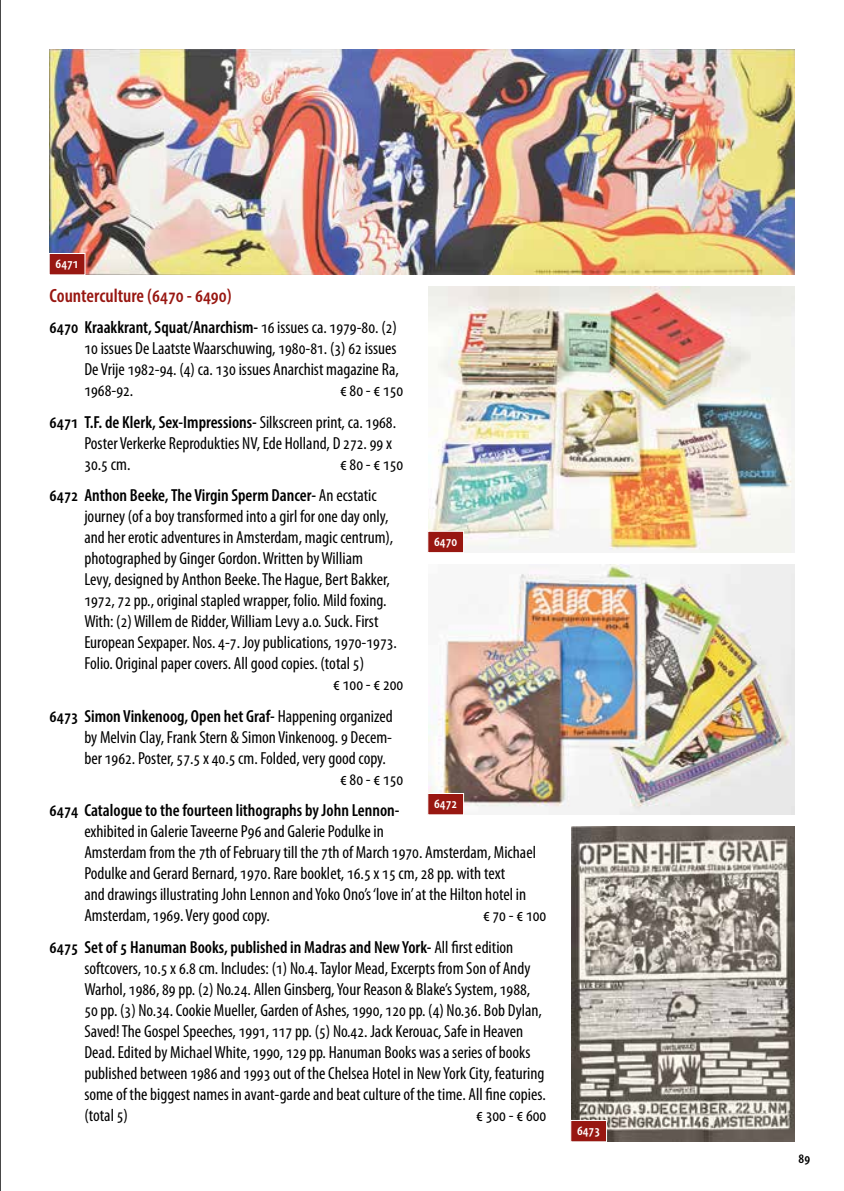
<style>
.page{position:relative;width:844px;height:1191px;background:#fff}
.page>*{position:absolute;margin:0;border:0;box-sizing:border-box;transform-origin:0 0}
.t1{font:600 condensed 19.25px "Myriad Pro";color:#981711}
.t2{font:condensed 17.5px/21px "Myriad Pro";color:#000}
.t3{font:600 condensed 17.5px/31.5px "Myriad Pro";color:#000}
.t4{font:600 condensed 14px "Myriad Pro";color:#fff}
.t5{font:600 condensed 14px "Myriad Pro";color:#000}
.s1{font-weight:600}
.s2{font-weight:400}
</style>
<div class="page">
<hr style="left:0;top:0;width:1px;height:1191px;background:#000">
<img style="left:428px;top:286px;width:366px;height:266px">
<img style="left:428px;top:564px;width:366px;height:250px">
<img style="left:571px;top:826px;width:223px;height:315px">
<img style="left:50px;top:50px;width:744px;height:224px">
<svg style="left:49px;top:253px;width:37px;height:22px"></svg>
<svg style="left:427px;top:530px;width:37px;height:23px"></svg>
<svg style="left:427px;top:792px;width:37px;height:23px"></svg>
<svg style="left:570px;top:1119px;width:37px;height:23px"></svg>
<p class="t4" style="left:56px;top:255px;width:25px">6471</p>
<p class="t1" style="left:50px;top:283px;width:183px">Counterculture (6470 - 6490)</p>
<p class="t2" style="left:84px;top:317px;width:316px;text-indent:-35px"><span class="s1">6470 Kraakkrant, Squat/Anarchism-</span> 16 issues ca. 1979-80. (2)<br>10 issues De Laatste Waarschuwing, 1980-81. (3) 62 issues De Vrije 1982-94. (4) ca. 130 issues Anarchist magazine Ra, 1968-92.</p>
<p class="t2" style="left:50px;top:374px;width:355px;line-height:31.5px;text-indent:290px">€ 80 - € 150<br><span class="s1">6471 T.F. de Klerk, Sex-Impressions-</span> Silkscreen print, ca. 1968.</p>
<p class="t2" style="left:84px;top:432px;width:309px">Poster Verkerke Reprodukties NV, Ede Holland, D 272. 99 x<br>30.5 cm.</p>
<p class="t3" style="left:50px;top:448px;width:355px;text-indent:290px"><span class="s2">€ 80 - € 150<br></span>6472 Anthon Beeke, The Virgin Sperm Dancer- <span class="s2">An ecstatic</span></p>
<p class="t2" style="left:84px;top:506px;width:305px">journey (of a boy transformed into a girl for one day only,</p>
<p class="t2" style="left:84px;top:527px;width:310px">and her erotic adventures in Amsterdam, magic centrum),</p>
<p class="t2" style="left:84px;top:548px;width:280px">photographed by Ginger Gordon. Written by William</p>
<p class="t2" style="left:84px;top:569px;width:307px">Levy, designed by Anthon Beeke. The Hague, Bert Bakker,</p>
<p class="t2" style="left:84px;top:590px;width:304px">1972, 72 pp., original stapled wrapper, folio. Mild foxing.</p>
<p class="t2" style="left:84px;top:611px;width:295px">With: (2) Willem de Ridder, William Levy a.o. Suck. First</p>
<p class="t2" style="left:84px;top:632px;width:314px">European Sexpaper. Nos. 4-7. Joy publications, 1970-1973.</p>
<p class="t2" style="left:84px;top:653px;width:281px">Folio. Original paper covers. All good copies. (total 5)</p>
<p class="t2" style="left:333px;top:674px;width:72px">€ 100 - € 200</p>
<p class="t3" style="left:50px;top:700px;width:344px">6473 Simon Vinkenoog, Open het Graf- <span class="s2">Happening organized</span></p>
<p class="t2" style="left:84px;top:726px;width:309px">by Melvin Clay, Frank Stern &amp; Simon Vinkenoog. 9 Decem-</p>
<p class="t2" style="left:84px;top:747px;width:303px">ber 1962. Poster, 57.5 x 40.5 cm. Folded, very good copy.</p>
<p class="t2" style="left:340px;top:768px;width:65px">€ 80 - € 150</p>
<p class="t3" style="left:50px;top:794px;width:351px">6474 Catalogue to the fourteen lithographs by John Lennon-</p>
<p class="t2" style="left:84px;top:821px;width:453px">exhibited in Galerie Taveerne P96 and Galerie Podulke in<br>Amsterdam from the 7th of February till the 7th of March 1970. Amsterdam, Michael Podulke and Gerard Bernard, 1970. Rare booklet, 16.5 x 15 cm, 28 pp. with text<br>and drawings illustrating John Lennon and Yoko Ono’s ‘love in’ at the Hilton hotel in Amsterdam, 1969. Very good copy.</p>
<p class="t4" style="left:434px;top:533px;width:25px">6470</p>
<p class="t4" style="left:434px;top:795px;width:25px">6472</p>
<p class="t3" style="left:50px;top:899px;width:498px;text-indent:433px"><span class="s2">€ 70 - € 100<br></span>6475 Set of 5 Hanuman Books, published in Madras and New York- <span class="s2">All first edition</span></p>
<p class="t2" style="left:84px;top:957px;width:463px">softcovers, 10.5 x 6.8 cm. Includes: (1) No.4. Taylor Mead, Excerpts from Son of Andy Warhol, 1986, 89 pp. (2) No.24. Allen Ginsberg, Your Reason &amp; Blake’s System, 1988, 50 pp. (3) No.34. Cookie Mueller, Garden of Ashes, 1990, 120 pp. (4) No.36. Bob Dylan, Saved! The Gospel Speeches, 1991, 117 pp. (5) No.42. Jack Kerouac, Safe in Heaven Dead. Edited by Michael White, 1990, 129 pp. Hanuman Books was a series of books published between 1986 and 1993 out of the Chelsea Hotel in New York City, featuring some of the biggest names in avant-garde and beat culture of the time. All fine copies. (total 5)</p>
<p class="t2" style="left:476px;top:1104px;width:72px">€ 300 - € 600</p>
<p class="t4" style="left:577px;top:1121px;width:25px">6473</p>
<p class="t5" style="left:798px;top:1149px;width:13px">89</p>
</div>
